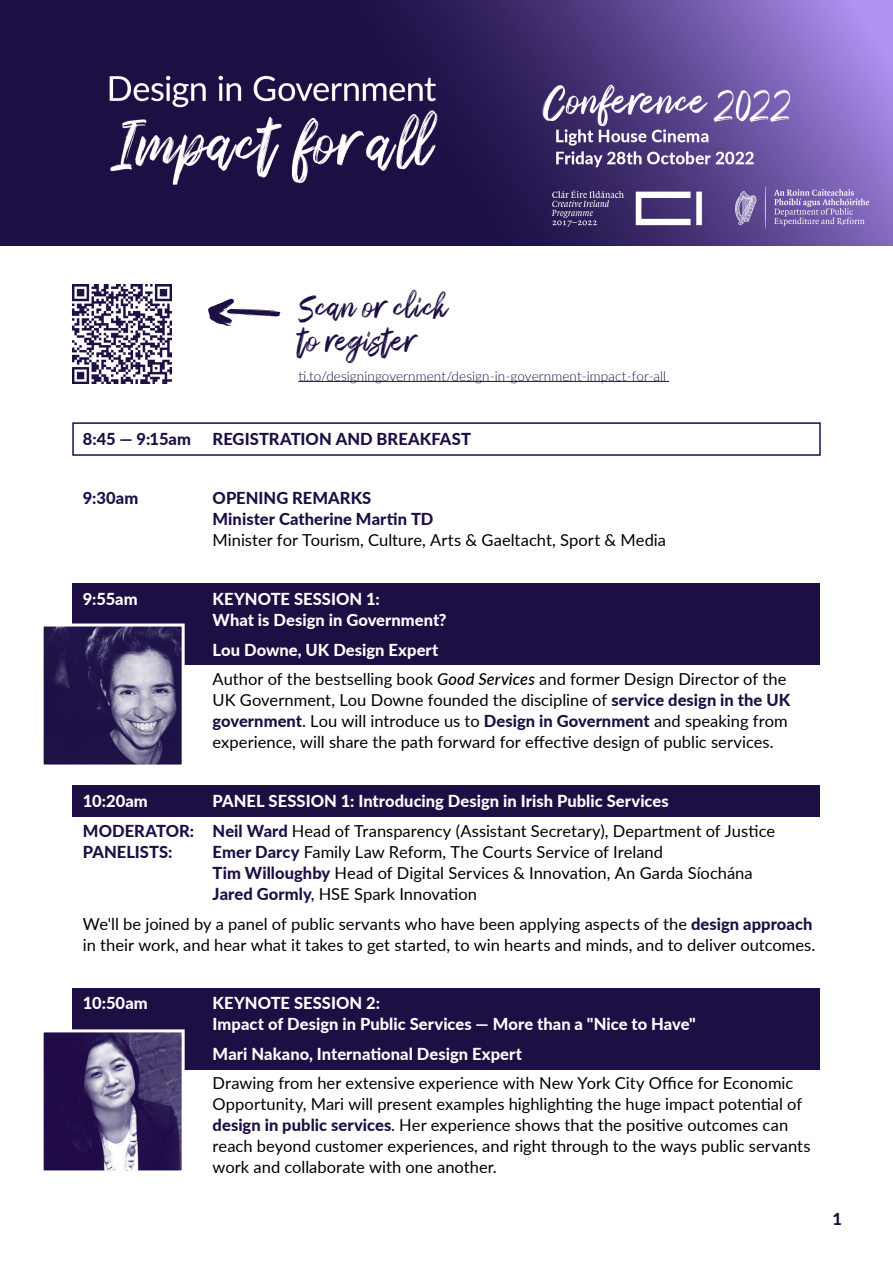
<style>
.page{position:relative;width:893px;height:1263px;background:#fff}
.page>*{position:absolute;margin:0;border:0;box-sizing:border-box;transform-origin:0 0}
.t1{font:28.5px/34.2px "Sparose";letter-spacing:.035em;color:#1d0f44}
.t2{font:16.5px/21px "Lato";color:#000}
.t3{font:800 16.5px/21px "Lato";letter-spacing:.005em;color:#fff}
.t4{font:800 16.5px/21px "Lato";letter-spacing:.005em;color:#1d0f44}
.t5{font:300 13.5px "Lato";letter-spacing:.005em;color:#1d0f44}
.s1{font-weight:800;color:#1d0f44}
.s2{font-weight:500;font-style:italic}
</style>
<div class="page">
<div style="left:72px;top:583px;width:748px;height:81px;background:#1d0f44"></div>
<div style="left:72px;top:784px;width:748px;height:32px;background:#1d0f44"></div>
<div style="left:72px;top:988px;width:748px;height:82px;background:#1d0f44"></div>
<div style="left:72px;top:422px;width:749px;height:34px;border:2px solid #1d0f44"></div>
<img style="left:0;top:0;width:893px;height:245px">
<img style="left:45px;top:627px;width:136px;height:136px">
<div style="left:41px;top:623px;width:144px;height:144px;border:3px solid #fff"></div>
<img style="left:45px;top:1033px;width:136px;height:136px">
<div style="left:41px;top:1029px;width:144px;height:144px;border:3px solid #fff"></div>
<img style="left:72px;top:284px;width:100px;height:99px">
<svg style="left:208px;top:299px;width:72px;height:27px"></svg>
<hr style="left:298px;top:381px;width:371px;height:1px;background:#1d0f44">
<p class="t1" style="left:298px;top:292px;width:151px">Scan or click to register</p>
<p class="t5" style="left:298px;top:366px;width:369px">ti.to/designingovernment/design-in-government-impact-for-all</p>
<p class="t4" style="left:83px;top:428px;width:110px">8:45 — 9:15am</p>
<p class="t4" style="left:213px;top:428px;width:260px">REGISTRATION AND BREAKFAST</p>
<p class="t4" style="left:83px;top:487px;width:57px">9:30am</p>
<p class="t2" style="left:213px;top:487px;width:455px"><span class="s1">OPENING REMARKS<br>Minister Catherine Martin TD<br></span>Minister for Tourism, Culture, Arts &amp; Gaeltacht, Sport &amp; Media</p>
<p class="t3" style="left:83px;top:588px;width:56px">9:55am</p>
<p class="t3" style="left:213px;top:588px;width:235px">KEYNOTE SESSION 1:<br>What is Design in Government?</p>
<p class="t3" style="left:213px;top:638px;width:227px">Lou Downe, UK Design Expert</p>
<p class="t2" style="left:213px;top:668px;width:579px">Author of the bestselling book <span class="s2">Good Services</span> and former Design Director of the UK Government, Lou Downe founded the discipline of <span class="s1">service design in the UK government</span>. Lou will introduce us to <span class="s1">Design in Government</span> and speaking from experience, will share the path forward for effective design of public services.</p>
<p class="t3" style="left:83px;top:790px;width:66px">10:20am</p>
<p class="t4" style="left:83px;top:819px;width:113px">MODERATOR:<br>PANELISTS:</p>
<p class="t3" style="left:213px;top:790px;width:458px">PANEL SESSION 1: Introducing Design in Irish Public Services</p>
<p class="t2" style="left:213px;top:819px;width:564px"><span class="s1">Neil Ward</span> Head of Transparency (Assistant Secretary), Department of Justice <span class="s1">Emer Darcy</span> Family Law Reform, The Courts Service of Ireland<br><span class="s1">Tim Willoughby</span> Head of Digital Services &amp; Innovation, An Garda Síochána <span class="s1">Jared Gormly</span>, HSE Spark Innovation</p>
<p class="t2" style="left:83px;top:912px;width:734px">We'll be joined by a panel of public servants who have been applying aspects of the <span class="s1">design approach </span>in their work, and hear what it takes to get started, to win hearts and minds, and to deliver outcomes.</p>
<p class="t3" style="left:83px;top:992px;width:66px">10:50am</p>
<p class="t3" style="left:213px;top:992px;width:485px">KEYNOTE SESSION 2:<br>Impact of Design in Public Services — More than a "Nice to Have"</p>
<p class="t3" style="left:213px;top:1042px;width:311px">Mari Nakano, International Design Expert</p>
<p class="t2" style="left:213px;top:1072px;width:599px">Drawing from her extensive experience with New York City Office for Economic Opportunity, Mari will present examples highlighting the huge impact potential of <span class="s1">design in public services</span>. Her experience shows that the positive outcomes can reach beyond customer experiences, and right through to the ways public servants work and collaborate with one another.</p>
<p class="t4" style="left:832px;top:1208px;width:11px">1</p>
</div>
